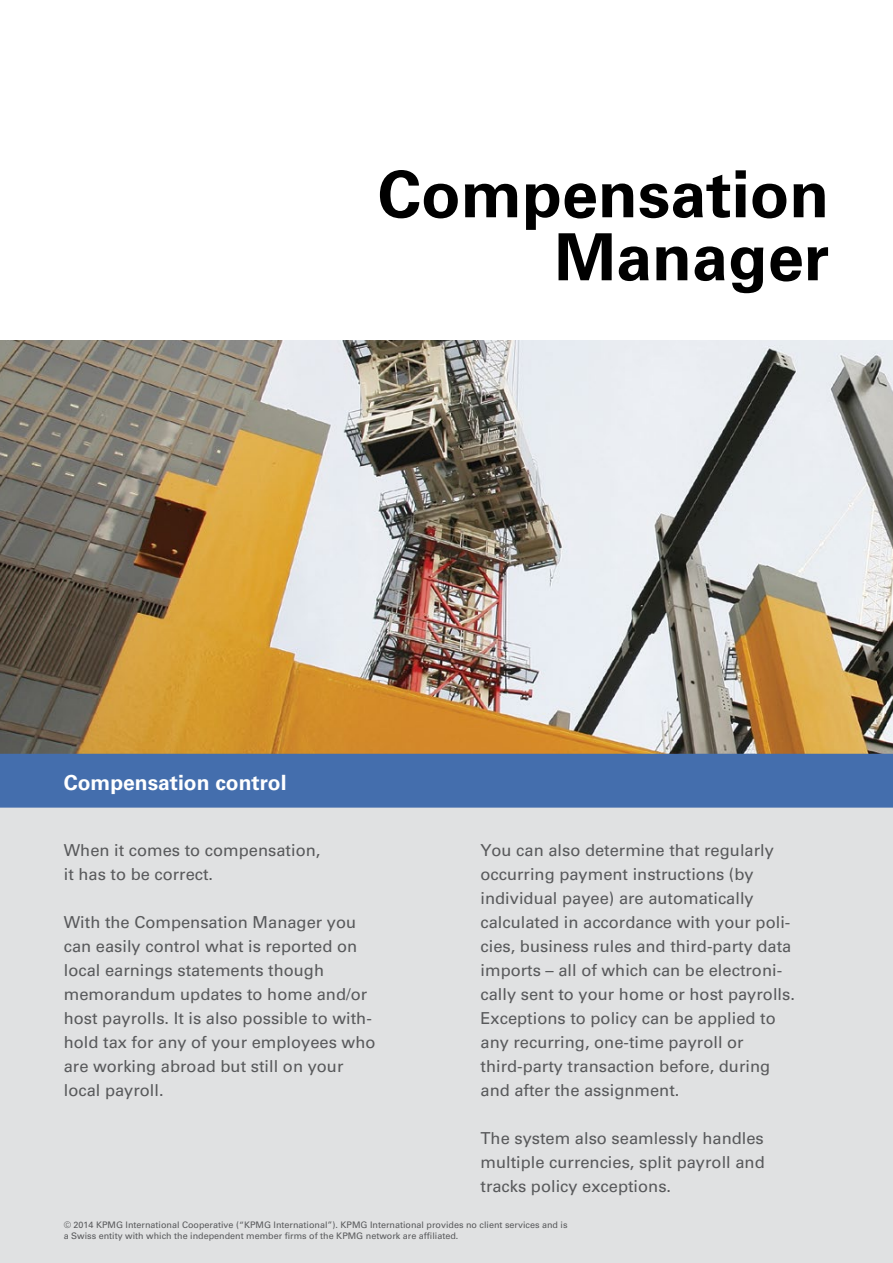
<style>
.page{position:relative;width:893px;height:1263px;background:#fff}
.page>*{position:absolute;margin:0;border:0;box-sizing:border-box;transform-origin:0 0}
.t1{font:700 64.95px/63px "Univers 65";color:#000;text-align:right}
.t2{font:700 21px "Univers 65";color:#fff}
.t3{font:16.5px/24px "Univers 55 Roman";color:#58595b}
.t4{font:9px/10.5px "Univers 55 Roman";color:#58595b}
</style>
<div class="page">
<img style="left:0;top:340px;width:893px;height:414px">
<div style="left:0;top:808px;width:893px;height:455px;background:#e0e1e2"></div>
<div style="left:0;top:754px;width:893px;height:54px;background:#446ead"></div>
<p class="t1" style="left:378px;top:163px;width:453px">Compensation<br>Manager</p>
<p class="t2" style="left:64px;top:770px;width:224px">Compensation control</p>
<p class="t3" style="left:64px;top:838px;width:258px">When it comes to compensation, it has to be correct.</p>
<p class="t3" style="left:64px;top:910px;width:313px">With the Compensation Manager you can easily control what is reported on local earnings statements though memorandum updates to home and/or host payrolls. It is also possible to with&shy;hold tax for any of your employees who are working abroad but still on your local payroll.</p>
<p class="t3" style="left:480px;top:838px;width:316px">You can also determine that regularly occurring payment instructions (by individual payee) are automatically calculated in accordance with your poli&shy;cies, business rules and third-party data imports – all of which can be electroni&shy;cally sent to your home or host payrolls.<br>Exceptions to policy can be applied to any recurring, one-time payroll or</p>
<p class="t3" style="left:480px;top:1054px;width:291px">third-party transaction before, during and after the assignment.</p>
<p class="t3" style="left:480px;top:1126px;width:286px;text-align:justify">The system also seamlessly handles multiple currencies, split payroll and tracks policy exceptions.</p>
<p class="t4" style="left:64px;top:1220px;width:505px">© 2014 KPMG International Cooperative (“KPMG International”). KPMG International provides no client services and is a Swiss entity with which the independent member firms of the KPMG network are affiliated.</p>
</div>
